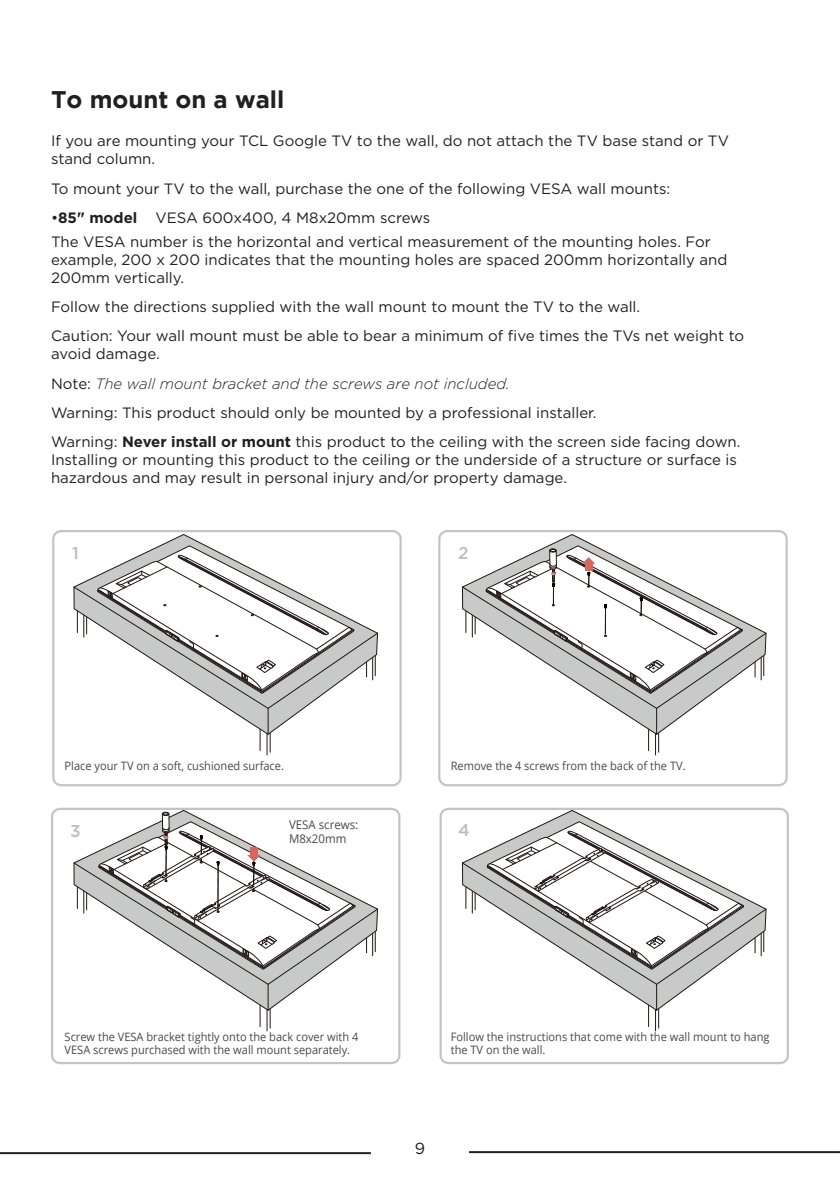
<style>
.page{position:relative;width:840px;height:1192px;background:#fff}
.page>*{position:absolute;margin:0;border:0;box-sizing:border-box;transform-origin:0 0}
.Head_2{font:700 24px "Gotham";color:#231f20}
.t1{font:500 17.2px "Gotham";color:#bebebe}
.t2{font:16px "Gotham";color:#231f20}
.Body_7_5{font:15px/18px "Gotham";color:#231f20}
.Body_7_5-2{font:italic 300 15px "Gotham";color:#231f20}
.t3{font:12px/14.4px "Open Sans";color:#4b4848;scale:.95 1}
.t4{font:11.6px/13.2px "Open Sans";color:#4b4848;scale:.95 1}
.s1{font-weight:700}
.s2{font-weight:400;font-style:normal}
</style>
<div class="page">
<hr style="left:0;top:1152px;width:371px;height:2px;background:#231f20">
<hr style="left:469px;top:1151px;width:371px;height:2px;background:#231f20">
<svg style="left:52px;top:530px;width:350px;height:256px"></svg>
<svg style="left:440px;top:808px;width:349px;height:256px"></svg>
<svg style="left:438px;top:530px;width:350px;height:256px"></svg>
<svg style="left:51px;top:808px;width:349px;height:256px"></svg>
<svg style="left:462px;top:810px;width:304px;height:11px"></svg>
<svg style="left:462px;top:821px;width:304px;height:210px"></svg>
<svg style="left:74px;top:534px;width:304px;height:11px"></svg>
<svg style="left:74px;top:545px;width:304px;height:210px"></svg>
<svg style="left:462px;top:534px;width:304px;height:11px"></svg>
<svg style="left:462px;top:545px;width:304px;height:210px"></svg>
<svg style="left:74px;top:812px;width:304px;height:219px"></svg>
<p class="Head_2" style="left:51px;top:86px;width:235px">To mount on a wall</p>
<p class="Body_7_5" style="left:51px;top:132px;width:679px">If you are mounting your TCL Google TV to the wall, do not attach the TV base stand or TV stand column.</p>
<p class="Body_7_5" style="left:51px;top:179px;width:621px">To mount your TV to the wall, purchase the one of the following VESA wall mounts:</p>
<p class="Body_7_5" style="left:51px;top:208px;width:381px">•<span class="s1">85" model</span> VESA 600x400, 4 M8x20mm screws</p>
<p class="Body_7_5" style="left:51px;top:232px;width:678px">The VESA number is the horizontal and vertical measurement of the mounting holes. For example, 200 x 200 indicates that the mounting holes are spaced 200mm horizontally and<br>200mm vertically.</p>
<p class="Body_7_5" style="left:51px;top:297px;width:591px">Follow the directions supplied with the wall mount to mount the TV to the wall.</p>
<p class="Body_7_5" style="left:51px;top:327px;width:695px">Caution: Your wall mount must be able to bear a minimum of five times the TVs net weight to avoid damage.</p>
<p class="Body_7_5-2" style="left:51px;top:374px;width:460px"><span class="s2">Note:</span> The wall mount bracket and the screws are not included.</p>
<p class="Body_7_5" style="left:51px;top:404px;width:547px">Warning: This product should only be mounted by a professional installer.</p>
<p class="Body_7_5" style="left:51px;top:433px;width:691px">Warning: <span class="s1">Never install or mount</span> this product to the ceiling with the screen side facing down.<br>Installing or mounting this product to the ceiling or the underside of a structure or surface is hazardous and may result in personal injury and/or property damage.</p>
<p class="t1" style="left:72px;top:543px;width:8px">1</p>
<p class="t1" style="left:458px;top:543px;width:12px">2</p>
<p class="t4" style="left:65px;top:759px;width:233px">Place your TV on a soft, cushioned surface.</p>
<p class="t4" style="left:451px;top:759px;width:249px">Remove the 4 screws from the back of the TV.</p>
<p class="t1" style="left:70px;top:821px;width:12px">3</p>
<p class="t3" style="left:289px;top:817px;width:74px">VESA screws:<br>M8x20mm</p>
<p class="t1" style="left:458px;top:820px;width:13px">4</p>
<p class="t4" style="left:65px;top:1030px;width:311px">Screw the VESA bracket tightly onto the back cover with 4<br>VESA screws purchased with the wall mount separately.</p>
<p class="t4" style="left:451px;top:1030px;width:337px">Follow the instructions that come with the wall mount to hang the TV on the wall.</p>
<p class="t2" style="left:415px;top:1138px;width:12px">9</p>
</div>
